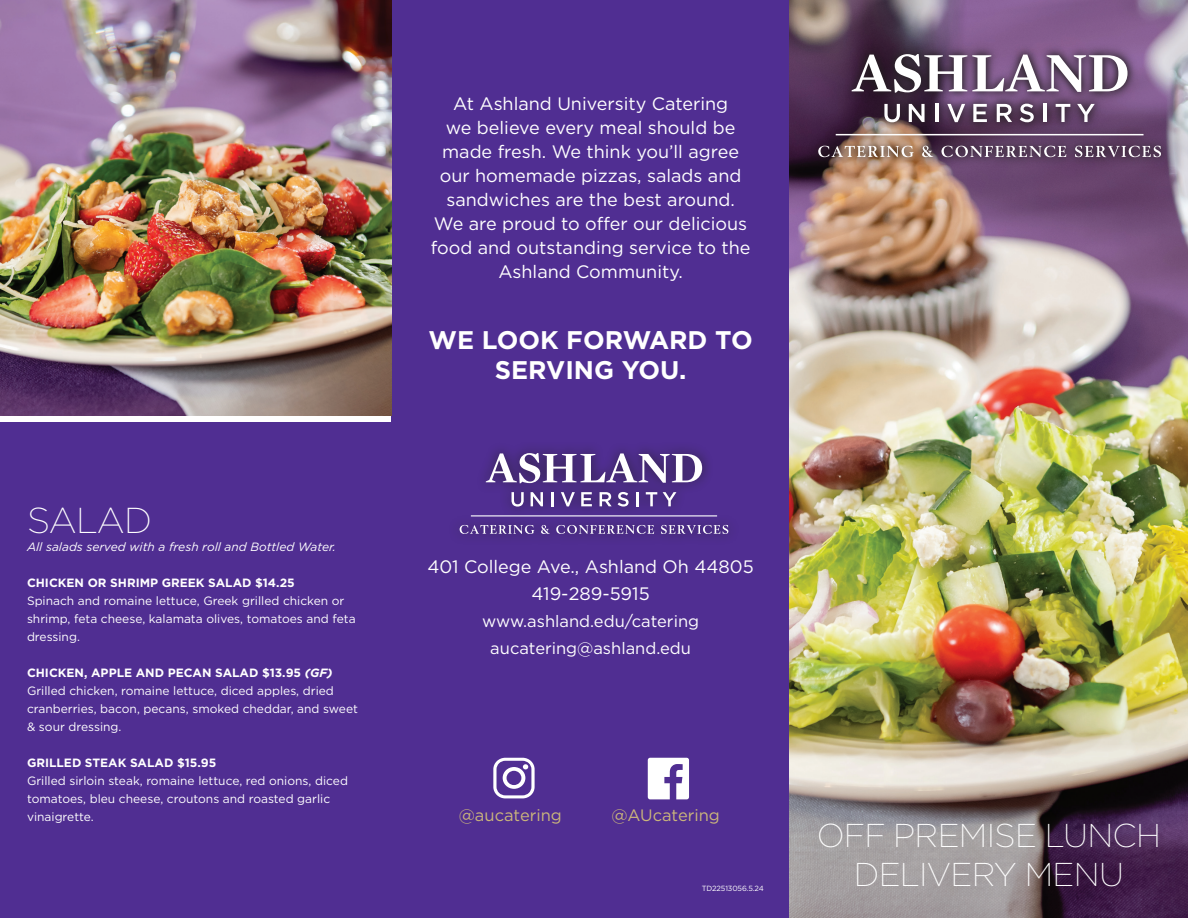
<style>
.page{position:relative;width:1188px;height:918px;background:#fff}
.page>*{position:absolute;margin:0;border:0;box-sizing:border-box;transform-origin:0 0}
.t1{font:200 36px "Gotham";letter-spacing:-.02em;color:#fff}
.t2{font:200 33px "Gotham";letter-spacing:-.02em;color:#fff}
.t3{font:700 25.5px/30px "Gotham";color:#fff;text-align:center}
.t4{font:18px/24px "Gotham";color:#fff;text-align:center}
.t5{font:16.5px/27px "Gotham";color:#fff;text-align:center}
.t6{font:16.5px "Gotham";color:#cbb67b}
.t7{font:12px/18px "Gotham";color:#fff}
.t8{font:700 12px "Gotham";color:#fff}
.t9{font:italic 12px "Gotham";color:#fff}
.t10{font:7.5px "Gotham";letter-spacing:-.02em;color:#fff}
.s1{font-weight:700}
.s2{font-weight:700;font-style:italic}
</style>
<div class="page">
<div style="left:392px;top:0;width:404px;height:918px;background:#502e92"></div>
<img style="left:790px;top:0;width:398px;height:918px">
<div style="left:448px;top:441px;width:292px;height:105px;background:#231f20;opacity:.75"></div>
<svg style="left:486px;top:453px;width:216px;height:30px;background:#8775a9"></svg>
<svg style="left:512px;top:492px;width:12px;height:15px"></svg>
<svg style="left:531px;top:492px;width:12px;height:14px"></svg>
<svg style="left:552px;top:492px;width:2px;height:14px"></svg>
<svg style="left:561px;top:492px;width:14px;height:14px"></svg>
<svg style="left:581px;top:492px;width:11px;height:14px"></svg>
<svg style="left:600px;top:492px;width:12px;height:14px"></svg>
<svg style="left:618px;top:492px;width:11px;height:15px"></svg>
<hr style="left:636px;top:492px;width:3px;height:14px;background:#fff">
<svg style="left:646px;top:492px;width:11px;height:14px"></svg>
<svg style="left:663px;top:492px;width:13px;height:14px"></svg>
<svg style="left:460px;top:525px;width:74px;height:9px"></svg>
<svg style="left:541px;top:525px;width:9px;height:9px"></svg>
<svg style="left:556px;top:525px;width:98px;height:9px"></svg>
<svg style="left:661px;top:525px;width:67px;height:9px"></svg>
<div style="left:0;top:422px;width:392px;height:496px;background:#502e92"></div>
<img style="left:0;top:0;width:392px;height:416px">
<svg style="left:493px;top:758px;width:42px;height:40px"></svg>
<svg style="left:648px;top:758px;width:41px;height:41px"></svg>
<hr style="left:471px;top:515px;width:246px;height:1px;background:#fff">
<div style="left:807px;top:42px;width:366px;height:127px;background:#231f20;opacity:.75"></div>
<svg style="left:852px;top:54px;width:276px;height:39px"></svg>
<svg style="left:884px;top:104px;width:16px;height:18px"></svg>
<svg style="left:909px;top:104px;width:16px;height:18px"></svg>
<hr style="left:936px;top:104px;width:3px;height:18px;background:#fff">
<svg style="left:947px;top:104px;width:18px;height:18px"></svg>
<svg style="left:973px;top:104px;width:14px;height:18px"></svg>
<svg style="left:997px;top:104px;width:15px;height:18px"></svg>
<svg style="left:1020px;top:104px;width:14px;height:18px"></svg>
<hr style="left:1043px;top:104px;width:3px;height:18px;background:#fff">
<svg style="left:1056px;top:104px;width:14px;height:18px"></svg>
<svg style="left:1077px;top:104px;width:18px;height:18px"></svg>
<svg style="left:818px;top:146px;width:96px;height:11px"></svg>
<svg style="left:922px;top:146px;width:11px;height:11px"></svg>
<svg style="left:941px;top:146px;width:125px;height:11px"></svg>
<svg style="left:1075px;top:146px;width:86px;height:11px"></svg>
<hr style="left:836px;top:134px;width:308px;height:1px;background:#fff">
<h1 class="t1" style="left:27px;top:498px;width:127px">SALAD</h1>
<p class="t9" style="left:27px;top:539px;width:310px">All salads served with a fresh roll and Bottled Water.</p>
<p class="t8" style="left:27px;top:575px;width:269px">CHICKEN OR SHRIMP GREEK SALAD $14.25</p>
<p class="t7" style="left:27px;top:591px;width:330px">Spinach and romaine lettuce, Greek grilled chicken or shrimp, feta cheese, kalamata olives, tomatoes and feta dressing.</p>
<p class="t7" style="left:27px;top:663px;width:333px"><span class="s1">CHICKEN, APPLE AND PECAN SALAD $13.95</span> <span class="s2">(GF)<br></span>Grilled chicken, romaine lettuce, diced apples, dried cranberries, bacon, pecans, smoked cheddar, and sweet &amp; sour dressing.</p>
<p class="t8" style="left:27px;top:755px;width:191px">GRILLED STEAK SALAD $15.95</p>
<p class="t7" style="left:27px;top:771px;width:322px">Grilled sirloin steak, romaine lettuce, red onions, diced tomatoes, bleu cheese, croutons and roasted garlic vinaigrette.</p>
<p class="t4" style="left:431px;top:91px;width:321px">At Ashland University Catering<br>we believe every meal should be made fresh. We think you’ll agree our homemade pizzas, salads and sandwiches are the best around.<br>We are proud to offer our delicious food and outstanding service to the<br>Ashland Community.</p>
<h3 class="t3" style="left:429px;top:325px;width:326px">WE LOOK FORWARD TO<br>SERVING YOU.</h3>
<h3 class="t4" style="left:427px;top:552px;width:328px;line-height:27px">401 College Ave., Ashland Oh 44805<br>419-289-5915</h3>
<h3 class="t5" style="left:482px;top:607px;width:219px">www.ashland.edu/catering aucatering@ashland.edu</h3>
<h3 class="t6" style="left:459px;top:805px;width:105px">@aucatering</h3>
<h3 class="t6" style="left:611px;top:805px;width:110px">@AUcatering</h3>
<p class="t10" style="left:702px;top:884px;width:63px">TD22513056.5.24</p>
<h2 class="t2" style="left:817px;top:815px;width:346px">OFF PREMISE LUNCH</h2>
<h2 class="t2" style="left:854px;top:854px;width:272px">DELIVERY MENU</h2>
</div>
